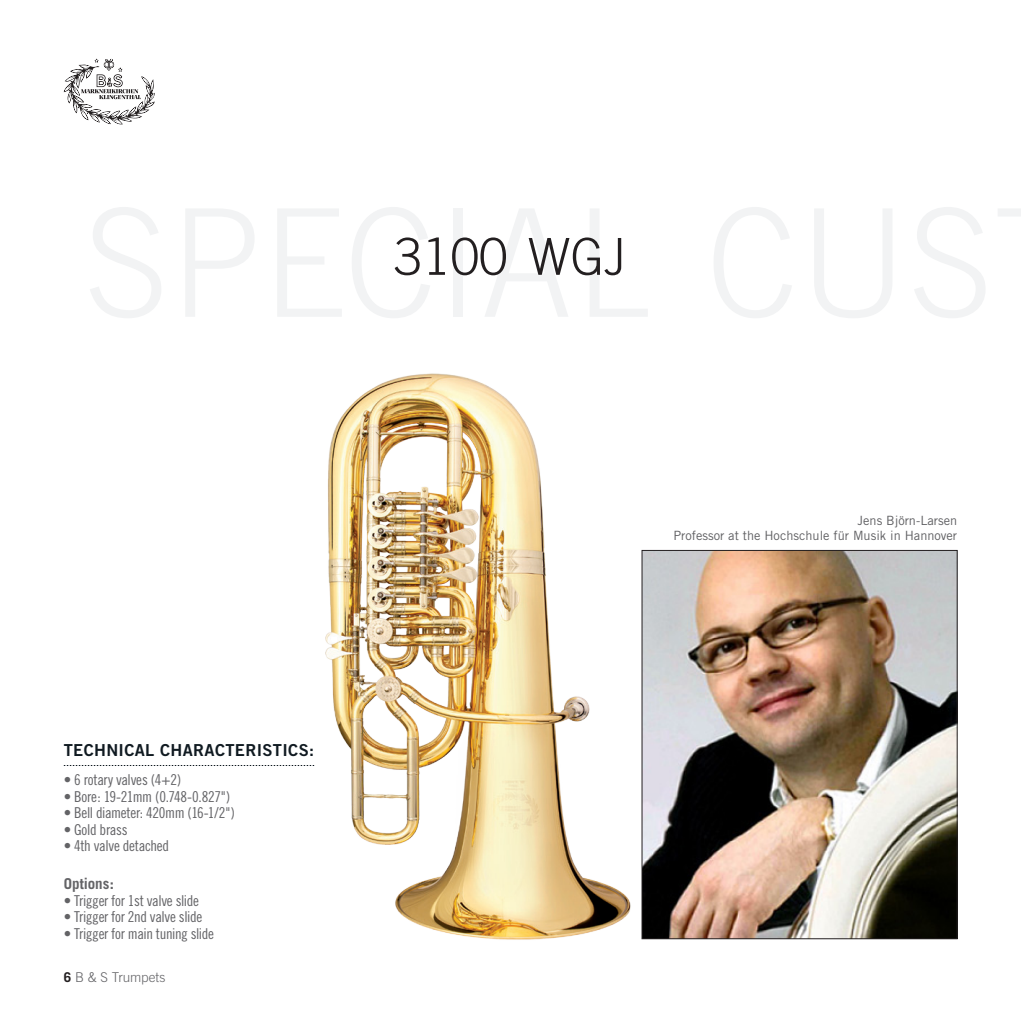
<style>
.page{position:relative;width:1021px;height:1021px;background:#fff}
.page>*{position:absolute;margin:0;border:0;box-sizing:border-box;transform-origin:0 0}
.Nom_instruments{font:300 51px "Trade Gothic";color:#231f20}
.Sous_titre{font:16.5px "Trade Gothic Bold Two";letter-spacing:.02em;color:#101a21}
.Texte{font:15px "Trade Gothic Cond Eighteen";letter-spacing:-.02em;color:#636366}
.t1{font:700 15px "Trade Gothic";letter-spacing:-.005em;color:#636366}
.t2{font:300 13.5px "Trade Gothic";letter-spacing:-.005em;color:#636366}
.t3{font:12.75px "Trade Gothic";color:#5f5f62}
.s1{font-weight:700;color:#231f20}
</style>
<div class="page">
<svg style="left:64px;top:765px;width:129px;height:1px"></svg>
<img style="left:755px;top:552px;width:200px;height:385px">
<img style="left:193px;top:373px;width:562px;height:567px">
<svg style="left:64px;top:59px;width:91px;height:65px"></svg>
<p class="Nom_instruments" style="left:394px;top:226px;width:234px">3100 WGJ</p>
<p class="Sous_titre" style="left:64px;top:739px;width:252px">TECHNICAL CHARACTERISTICS:</p>
<p class="Texte" style="left:64px;top:770px;width:119px">• 6 rotary valves (4+2)</p>
<p class="Texte" style="left:64px;top:787px;width:168px">• Bore: 19-21mm (0.748-0.827")</p>
<p class="Texte" style="left:64px;top:803px;width:172px">• Bell diameter: 420mm (16-1/2")</p>
<p class="Texte" style="left:64px;top:820px;width:65px">• Gold brass</p>
<p class="Texte" style="left:64px;top:836px;width:107px">• 4th valve detached</p>
<p class="t1" style="left:64px;top:874px;width:52px">Options:</p>
<p class="Texte" style="left:64px;top:891px;width:137px">• Trigger for 1st valve slide</p>
<p class="Texte" style="left:64px;top:907px;width:140px">• Trigger for 2nd valve slide</p>
<p class="Texte" style="left:64px;top:924px;width:152px">• Trigger for main tuning slide</p>
<p class="t2" style="left:64px;top:968px;width:103px"><span class="s1">6</span> B &amp; S Trumpets</p>
<p class="t3" style="left:857px;top:512px;width:101px">Jens Björn-Larsen</p>
<p class="t3" style="left:673px;top:527px;width:285px">Professor at the Hochschule für Musik in Hannover</p>
</div>
